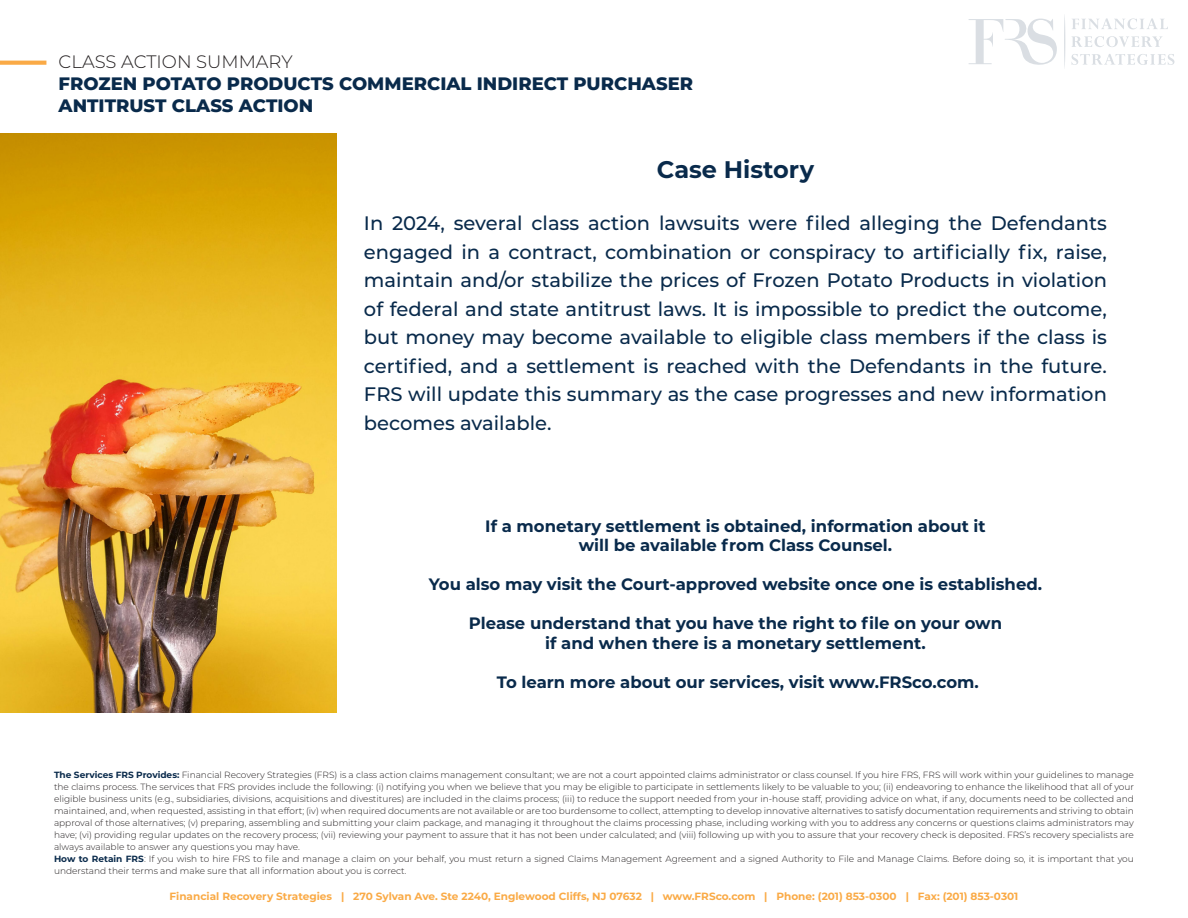
<style>
.page{position:relative;width:1188px;height:918px;background:#fff}
.page>*{position:absolute;margin:0;border:0;box-sizing:border-box;transform-origin:0 0}
.t1{font:700 24px "Montserrat";color:#092a4b}
.t2{font:500 19.5px/28.5px "Montserrat";color:#092a4b;text-align:justify}
.Title_03{font:800 18px "Montserrat";color:#092a4b}
.Title_03-2{font:300 18px "Montserrat";color:#231f20}
.t3{font:700 16.5px "Montserrat";color:#092a4b}
.t4{font:700 10.5px "Montserrat";color:#faaa46}
.t5{font:300 9px/12px "Montserrat";color:#231f20;text-align:justify}
.s1{font-weight:700;color:#092a4b}
</style>
<div class="page">
<svg style="left:969px;top:18px;width:88px;height:47px"></svg>
<svg style="left:1071px;top:18px;width:104px;height:47px"></svg>
<hr style="left:1065px;top:14px;width:1px;height:55px;background:#f6f7f8">
<svg style="left:1064px;top:15px;width:1px;height:52px"></svg>
<svg style="left:0;top:61px;width:46px;height:4px"></svg>
<img style="left:0;top:134px;width:337px;height:578px">
<p class="Title_03-2" style="left:59px;top:50px;width:236px">CLASS ACTION SUMMARY</p>
<p class="Title_03" style="left:59px;top:70px;width:636px">FROZEN POTATO PRODUCTS COMMERCIAL INDIRECT PURCHASER</p>
<p class="Title_03" style="left:59px;top:92px;width:256px">ANTITRUST CLASS ACTION</p>
<p class="t1" style="left:657px;top:152px;width:159px">Case History</p>
<p class="t2" style="left:364px;top:208px;width:745px">In 2024, several class action lawsuits were filed alleging the Defendants engaged in a contract, combination or conspiracy to artificially fix, raise, maintain and/or stabilize the prices of Frozen Potato Products in violation of federal and state antitrust laws. It is impossible to predict the outcome, but money may become available to eligible class members if the class is certified, and a settlement is reached with the Defendants in the future.<br>FRS will update this summary as the case progresses and new information becomes available.</p>
<p class="t3" style="left:485px;top:514px;width:502px">If a monetary settlement is obtained, information about it</p>
<p class="t3" style="left:579px;top:534px;width:315px">will be available from Class Counsel.</p>
<p class="t3" style="left:429px;top:573px;width:615px">You also may visit the Court-approved website once one is established.</p>
<p class="t3" style="left:469px;top:612px;width:535px">Please understand that you have the right to file on your own</p>
<p class="t3" style="left:545px;top:631px;width:382px">if and when there is a monetary settlement.</p>
<p class="t3" style="left:497px;top:670px;width:484px">To learn more about our services, visit www.FRSco.com.</p>
<p class="t5" style="left:54px;top:769px;width:1082px"><span class="s1">The Services FRS Provides:</span> Financial Recovery Strategies (FRS) is a class action claims management consultant; we are not a court appointed claims administrator or class counsel. If you hire FRS, FRS will work within your guidelines to manage the claims process. The services that FRS provides include the following: (i) notifying you when we believe that you may be eligible to participate in settlements likely to be valuable to you; (ii) endeavoring to enhance the likelihood that all of your eligible business units (e.g., subsidiaries, divisions, acquisitions and divestitures) are included in the claims process; (iii) to reduce the support needed from your in-house staff, providing advice on what, if any, documents need to be collected and maintained, and, when requested, assisting in that effort; (iv) when required documents are not available or are too burdensome to collect, attempting to develop innovative alternatives to satisfy documentation requirements and striving to obtain approval of those alternatives; (v) preparing, assembling and submitting your claim package, and managing it throughout the claims processing phase, including working with you to address any concerns or questions claims administrators may have; (vi) providing regular updates on the recovery process; (vii) reviewing your payment to assure that it has not been under calculated; and (viii) following up with you to assure that your recovery check is deposited. FRS’s recovery specialists are always available to answer any questions you may have.</p>
<p class="t5" style="left:54px;top:853px;width:1081px"><span class="s1">How to Retain FRS</span>: If you wish to hire FRS to file and manage a claim on your behalf, you must return a signed Claims Management Agreement and a signed Authority to File and Manage Claims. Before doing so, it is important that you understand their terms and make sure that all information about you is correct.</p>
<p class="t4" style="left:170px;top:888px;width:850px">Financial Recovery Strategies | 270 Sylvan Ave. Ste 2240, Englewood Cliffs, NJ 07632 | www.FRSco.com | Phone: (201) 853-0300 | Fax: (201) 853-0301</p>
</div>
